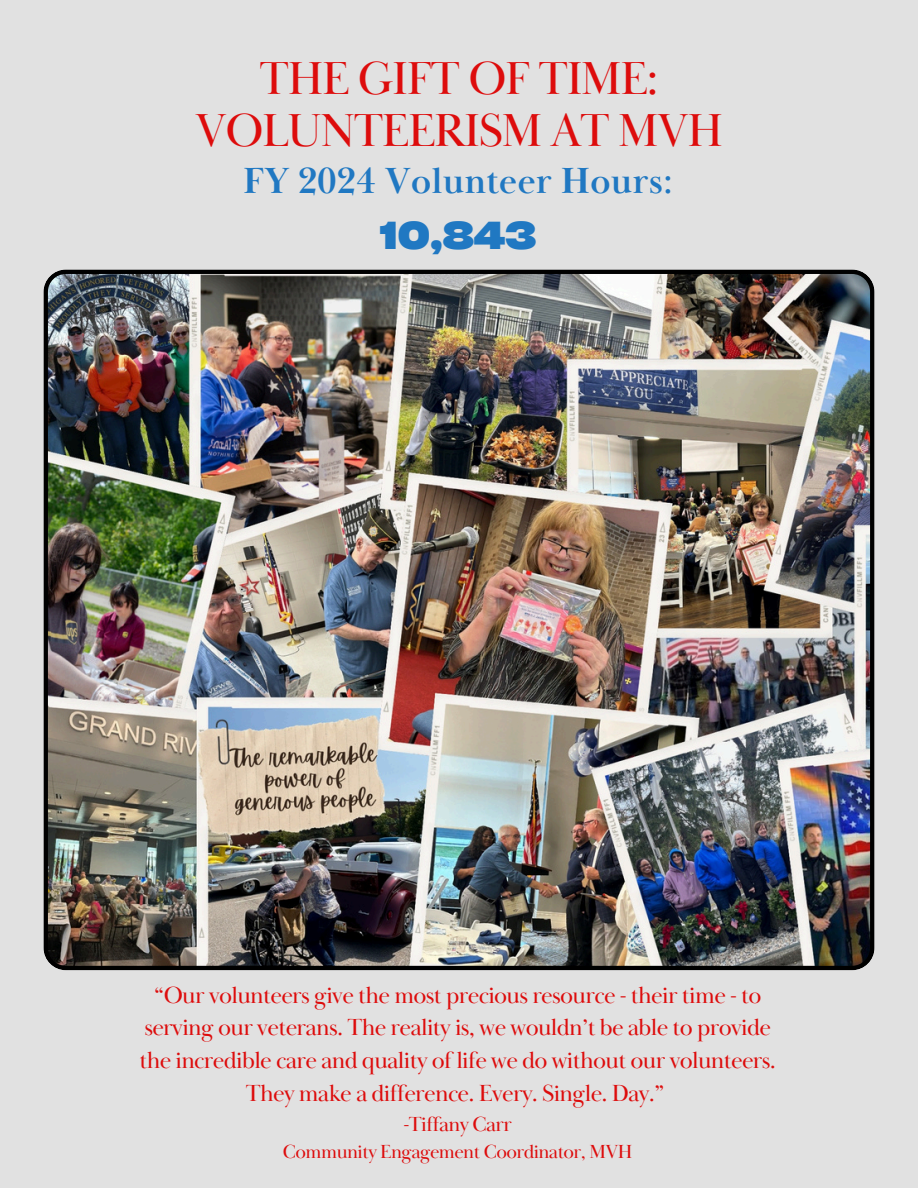
<style>
.page{position:relative;width:918px;height:1188px;background:#e1e1e1}
.page>*{position:absolute;margin:0;border:0;box-sizing:border-box;transform-origin:0 0}
.t1{font:47.55px/51.8px "Baskerville Display PT";letter-spacing:-.03em;color:#dd0c0c;text-align:center}
.t2{font:700 37.35px/56.2px "Baskerville Display PT";color:#2078c2;text-align:center}
.t3{font:24px/32.7px "Baskerville Display PT";letter-spacing:-.03em;color:#dd0c0c;text-align:center}
.t4{font:21px "Baskerville Display PT";letter-spacing:-.03em;color:#dd0c0c}
.t5{font:19.5px "Baskerville Display PT";letter-spacing:-.03em;color:#dd0c0c}
.s1{font-family:"Cy Grotesk";font-weight:800;font-stretch:expanded}
</style>
<div class="page">
<img style="left:43px;top:269px;width:832px;height:701px">
<h1 class="t1" style="left:195px;top:54px;width:529px">THE GIFT OF TIME:<br>VOLUNTEERISM AT MVH</h1>
<p class="t2" style="left:243px;top:154px;width:431px">FY 2024 Volunteer Hours:<br><span class="s1">10,843</span></p>
<h2 class="t3" style="left:139px;top:979px;width:638px">“Our volunteers give the most precious resource - their time - to serving our veterans. The reality is, we wouldn’t be able to provide the incredible care and quality of life we do without our volunteers.</h2>
<p class="t3" style="left:246px;top:1077px;width:420px">They make a difference. Every. Single. Day.”</p>
<p class="t4" style="left:403px;top:1111px;width:110px">-Tiffany Carr</p>
<p class="t5" style="left:283px;top:1140px;width:351px">Community Engagement Coordinator, MVH</p>
</div>
